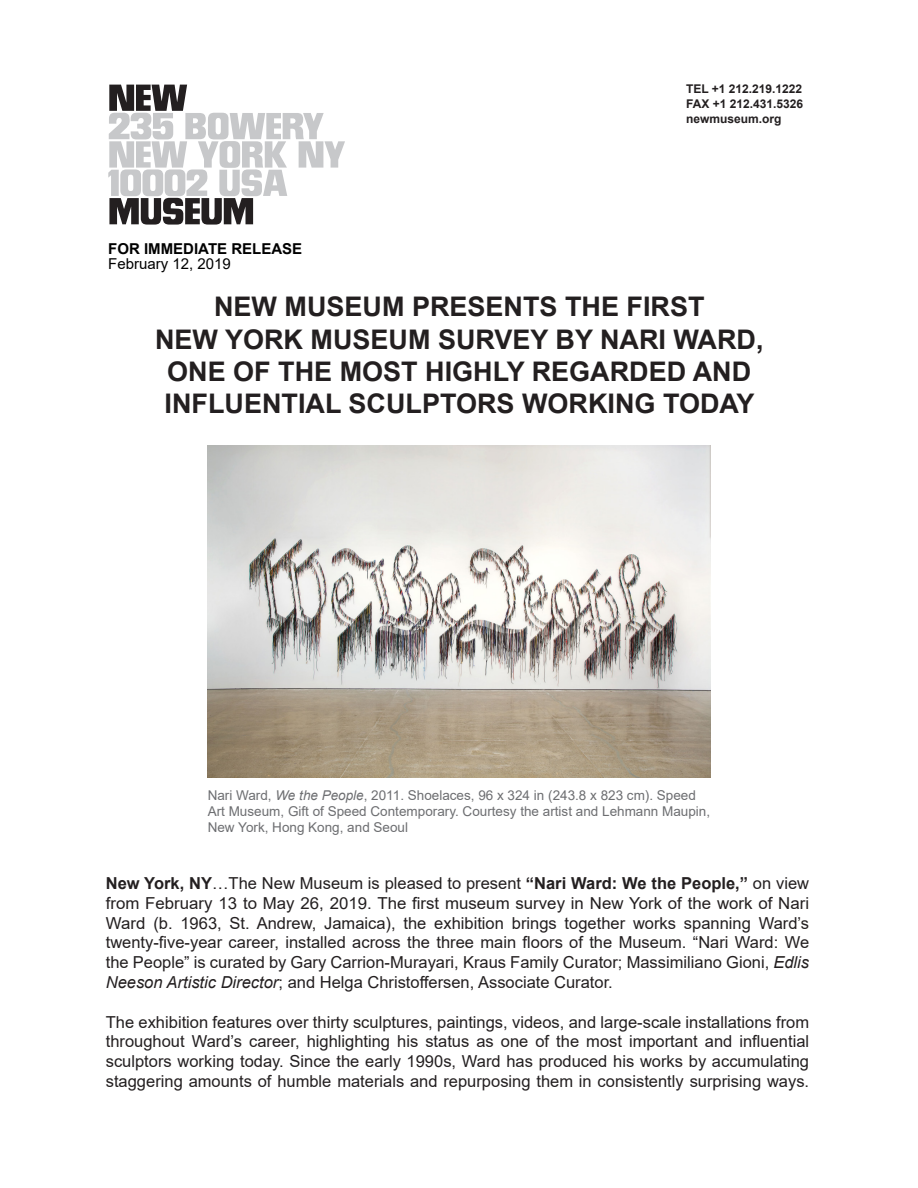
<style>
.page{position:relative;width:918px;height:1188px;background:#fff}
.page>*{position:absolute;margin:0;border:0;box-sizing:border-box;transform-origin:0 0}
.t1{font:700 27px/32.4px "Arial";color:#231f20}
.t2{font:16.5px/19.8px "Arial";color:#231f20;text-align:justify}
.t3{font:700 15px "Arial";color:#000}
.t4{font:15px "Arial";color:#000}
.t5{font:13.5px/16.2px "Arial";color:#6d6e71}
.t6{font:700 12px "Arial";color:#231f20}
.s1{font-style:italic}
.s2{font-weight:700}
</style>
<div class="page">
<svg style="left:108px;top:85px;width:237px;height:140px"></svg>
<img style="left:208px;top:446px;width:503px;height:331px">
<p class="t3" style="left:108px;top:239px;width:195px">FOR IMMEDIATE RELEASE</p>
<p class="t4" style="left:108px;top:254px;width:124px">February 12, 2019</p>
<p class="t6" style="left:686px;top:81px;width:118px">TEL +1 212.219.1222</p>
<p class="t6" style="left:686px;top:96px;width:119px">FAX +1 212.431.5326</p>
<p class="t6" style="left:686px;top:111px;width:97px">newmuseum.org</p>
<p class="t1" style="left:214px;top:291px;width:492px">NEW MUSEUM PRESENTS THE FIRST</p>
<p class="t1" style="left:155px;top:323px;width:610px">NEW YORK MUSEUM SURVEY BY NARI WARD,</p>
<p class="t1" style="left:165px;top:356px;width:592px">ONE OF THE MOST HIGHLY REGARDED AND<br>INFLUENTIAL SCULPTORS WORKING TODAY</p>
<p class="t5" style="left:208px;top:787px;width:504px">Nari Ward, <span class="s1">We the People</span>, 2011. Shoelaces, 96 x 324 in (243.8 x 823 cm). Speed<br>Art Museum, Gift of Speed Contemporary. Courtesy the artist and Lehmann Maupin,<br>New York, Hong Kong, and Seoul</p>
<p class="t2" style="left:106px;top:873px;width:705px"><span class="s2">New York, NY</span>…The New Museum is pleased to present <span class="s2">“Nari Ward: We the People,”</span> on view from February 13 to May 26, 2019. The first museum survey in New York of the work of Nari Ward (b. 1963, St. Andrew, Jamaica), the exhibition brings together works spanning Ward’s twenty-five-year career, installed across the three main floors of the Museum. “Nari Ward: We the People” is curated by Gary Carrion-Murayari, Kraus Family Curator; Massimiliano Gioni, <span class="s1">Edlis Neeson Artistic Director</span>; and Helga Christoffersen, Associate Curator.</p>
<p class="t2" style="left:106px;top:1012px;width:705px">The exhibition features over thirty sculptures, paintings, videos, and large-scale installations from throughout Ward’s career, highlighting his status as one of the most important and influential sculptors working today. Since the early 1990s, Ward has produced his works by accumulating staggering amounts of humble materials and repurposing them in consistently surprising ways.</p>
</div>
